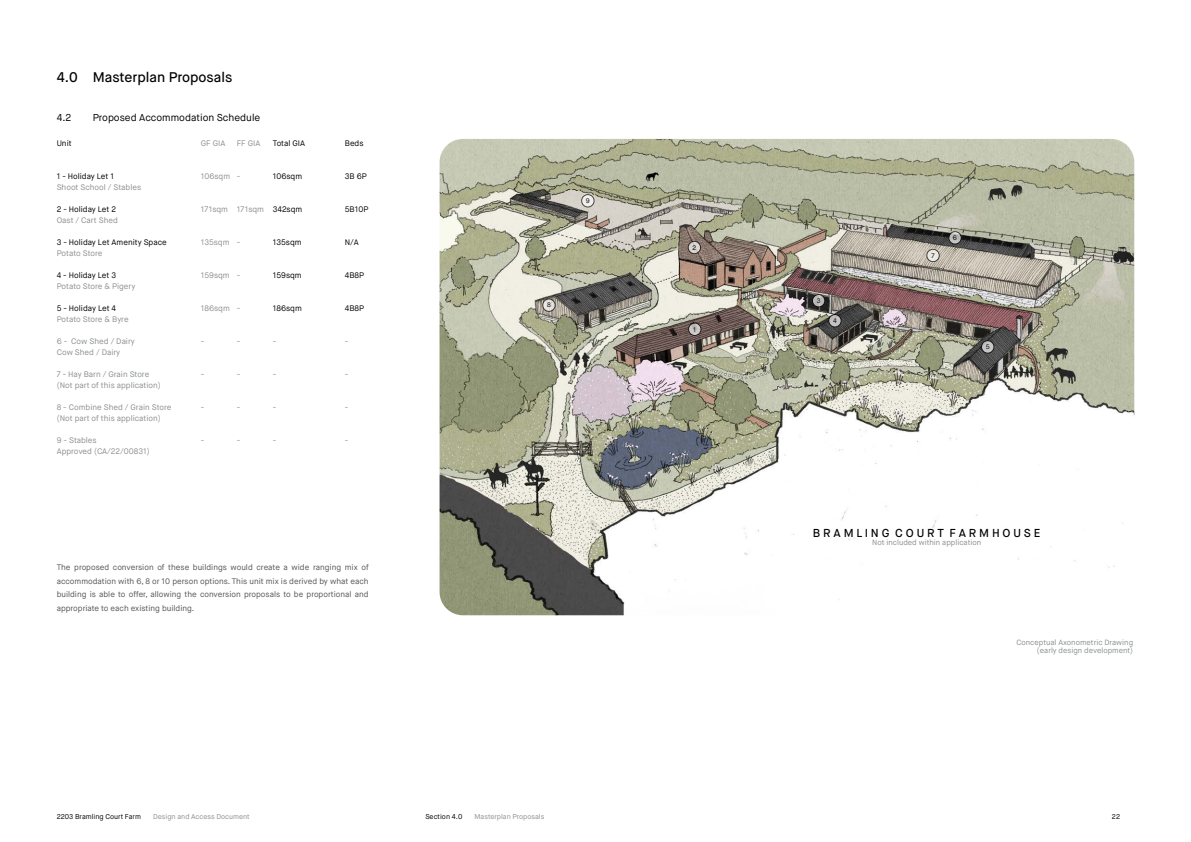
<style>
.page{position:relative;width:1191px;height:842px;background:#fff}
.page>*{position:absolute;margin:0;border:0;box-sizing:border-box;transform-origin:0 0}
.t1{font:500 14px "Maison Neue";color:#000}
.t2{font:500 11.5px "Maison Neue";color:#000}
.t3{font:10px "Maison Neue";color:#000}
.t4{font:8px "Maison Neue";color:#8b8e90}
.t5{font:8px/13.7px "Maison Neue";color:#545456;text-align:justify}
.t6{font:8px "Maison Neue";color:#000}
.t7{font:7.6px/8.5px "Maison Neue";color:#8b8e90;text-align:right}
.t8{font:7px "Maison Neue";color:#8b8e90}
.t9{font:7px "Maison Neue";color:#000}
.t10{font:6.6px "Maison Neue";color:#000}
.s1{color:#000}
</style>
<div class="page">
<img style="left:439px;top:139px;width:695px;height:476px">
<svg style="left:688px;top:323px;width:13px;height:12px"></svg>
<div style="left:688px;top:323px;width:13px;height:13px;border:1px solid #000;border-radius:50%"></div>
<svg style="left:542px;top:299px;width:13px;height:12px"></svg>
<div style="left:542px;top:299px;width:13px;height:12px;border:1px solid #000;border-radius:50%"></div>
<svg style="left:688px;top:241px;width:12px;height:13px"></svg>
<div style="left:688px;top:241px;width:12px;height:13px;border:1px solid #000;border-radius:50%"></div>
<svg style="left:581px;top:195px;width:13px;height:12px"></svg>
<div style="left:581px;top:194px;width:13px;height:13px;border:1px solid #000;border-radius:50%"></div>
<svg style="left:812px;top:294px;width:13px;height:13px"></svg>
<div style="left:812px;top:294px;width:13px;height:13px;border:1px solid #000;border-radius:50%"></div>
<svg style="left:828px;top:315px;width:13px;height:12px"></svg>
<div style="left:828px;top:314px;width:13px;height:13px;border:1px solid #000;border-radius:50%"></div>
<div style="left:981px;top:341px;width:13px;height:12px;background:#c4c4c4;border-radius:50%"></div>
<div style="left:981px;top:341px;width:13px;height:12px;border:1px solid #000;border-radius:50%"></div>
<svg style="left:926px;top:249px;width:13px;height:13px"></svg>
<div style="left:926px;top:249px;width:13px;height:13px;border:1px solid #000;border-radius:50%"></div>
<svg style="left:948px;top:232px;width:13px;height:12px"></svg>
<div style="left:948px;top:232px;width:13px;height:12px;border:1px solid #000;border-radius:50%"></div>
<h1 class="t1" style="left:57px;top:68px;width:177px">4.0 Masterplan Proposals</h1>
<p class="t3" style="left:57px;top:111px;width:16px">4.2</p>
<p class="t3" style="left:93px;top:111px;width:169px">Proposed Accommodation Schedule</p>
<p class="t6" style="left:57px;top:138px;width:16px">Unit</p>
<p class="t4" style="left:201px;top:138px;width:26px">GF GIA</p>
<p class="t4" style="left:237px;top:138px;width:25px">FF GIA</p>
<p class="t6" style="left:273px;top:138px;width:34px">Total GIA</p>
<p class="t6" style="left:345px;top:138px;width:20px">Beds</p>
<p class="t6" style="left:57px;top:171px;width:59px">1 - Holiday Let 1</p>
<p class="t4" style="left:201px;top:171px;width:41px">106sqm -</p>
<p class="t6" style="left:273px;top:171px;width:31px">106sqm</p>
<p class="t6" style="left:345px;top:171px;width:23px">3B 6P</p>
<p class="t4" style="left:57px;top:182px;width:86px">Shoot School / Stables</p>
<p class="t6" style="left:57px;top:204px;width:61px">2 - Holiday Let 2</p>
<p class="t4" style="left:201px;top:204px;width:103px">171sqm 171sqm <span class="s1">342sqm</span></p>
<p class="t6" style="left:345px;top:204px;width:25px">5B10P</p>
<p class="t4" style="left:57px;top:215px;width:63px">Oast / Cart Shed</p>
<p class="t6" style="left:57px;top:237px;width:112px">3 - Holiday Let Amenity Space</p>
<p class="t4" style="left:201px;top:237px;width:41px">135sqm -</p>
<p class="t6" style="left:273px;top:237px;width:30px">135sqm</p>
<p class="t6" style="left:345px;top:237px;width:16px">N/A</p>
<p class="t4" style="left:57px;top:248px;width:47px">Potato Store</p>
<p class="t6" style="left:57px;top:270px;width:61px">4 - Holiday Let 3</p>
<p class="t4" style="left:201px;top:270px;width:41px">159sqm -</p>
<p class="t6" style="left:273px;top:270px;width:30px">159sqm</p>
<p class="t6" style="left:345px;top:270px;width:21px">4B8P</p>
<p class="t4" style="left:57px;top:281px;width:80px">Potato Store &amp; Pigery</p>
<p class="t6" style="left:57px;top:303px;width:61px">5 - Holiday Let 4</p>
<p class="t4" style="left:201px;top:303px;width:41px">186sqm -</p>
<p class="t6" style="left:273px;top:303px;width:31px">186sqm</p>
<p class="t6" style="left:345px;top:303px;width:21px">4B8P</p>
<p class="t4" style="left:57px;top:314px;width:74px">Potato Store &amp; Byre</p>
<p class="t4" style="left:57px;top:336px;width:80px">6 - Cow Shed / Dairy</p>
<p class="t4" style="left:201px;top:336px;width:5px">-</p>
<p class="t4" style="left:237px;top:336px;width:5px">-</p>
<p class="t4" style="left:273px;top:336px;width:5px">-</p>
<p class="t4" style="left:345px;top:336px;width:5px">-</p>
<p class="t4" style="left:57px;top:347px;width:65px">Cow Shed / Dairy</p>
<p class="t4" style="left:57px;top:369px;width:94px">7 - Hay Barn / Grain Store</p>
<p class="t4" style="left:201px;top:369px;width:5px">-</p>
<p class="t4" style="left:237px;top:369px;width:5px">-</p>
<p class="t4" style="left:273px;top:369px;width:5px">-</p>
<p class="t4" style="left:345px;top:369px;width:5px">-</p>
<p class="t4" style="left:57px;top:380px;width:106px">(Not part of this application)</p>
<p class="t4" style="left:57px;top:402px;width:116px">8 - Combine Shed / Grain Store</p>
<p class="t4" style="left:201px;top:402px;width:5px">-</p>
<p class="t4" style="left:237px;top:402px;width:5px">-</p>
<p class="t4" style="left:273px;top:402px;width:5px">-</p>
<p class="t4" style="left:345px;top:402px;width:5px">-</p>
<p class="t4" style="left:57px;top:413px;width:106px">(Not part of this application)</p>
<p class="t4" style="left:57px;top:435px;width:42px">9 - Stables</p>
<p class="t4" style="left:201px;top:435px;width:5px">-</p>
<p class="t4" style="left:237px;top:435px;width:5px">-</p>
<p class="t4" style="left:273px;top:435px;width:5px">-</p>
<p class="t4" style="left:345px;top:435px;width:5px">-</p>
<p class="t4" style="left:57px;top:446px;width:95px">Approved (CA/22/00831)</p>
<p class="t5" style="left:57px;top:560px;width:313px">The proposed conversion of these buildings would create a wide ranging mix of accommodation with 6, 8 or 10 person options. This unit mix is derived by what each building is able to offer, allowing the conversion proposals to be proportional and appropriate to each existing building.</p>
<p class="t10" style="left:586px;top:197px;width:6px">9</p>
<p class="t10" style="left:547px;top:301px;width:5px">8</p>
<p class="t10" style="left:692px;top:243px;width:5px">2</p>
<p class="t10" style="left:693px;top:325px;width:4px">1</p>
<p class="t10" style="left:816px;top:297px;width:5px">3</p>
<p class="t10" style="left:833px;top:317px;width:5px">4</p>
<p class="t10" style="left:931px;top:251px;width:5px">7</p>
<p class="t10" style="left:953px;top:234px;width:6px">6</p>
<p class="t10" style="left:985px;top:343px;width:5px">5</p>
<h2 class="t2" style="left:813px;top:525px;width:229px">B R A M L I N G C O U R T F A R M H O U S E</h2>
<p class="t7" style="left:872px;top:538px;width:111px">Not included within application</p>
<p class="t7" style="left:1016px;top:638px;width:118px">Conceptual Axonometric Drawing (early design development)</p>
<p class="t9" style="left:57px;top:812px;width:86px">2203 Bramling Court Farm</p>
<p class="t8" style="left:153px;top:812px;width:98px">Design and Access Document</p>
<p class="t9" style="left:425px;top:812px;width:38px">Section 4.0</p>
<p class="t8" style="left:474px;top:812px;width:71px">Masterplan Proposals</p>
<p class="t9" style="left:1112px;top:812px;width:10px">22</p>
</div>
